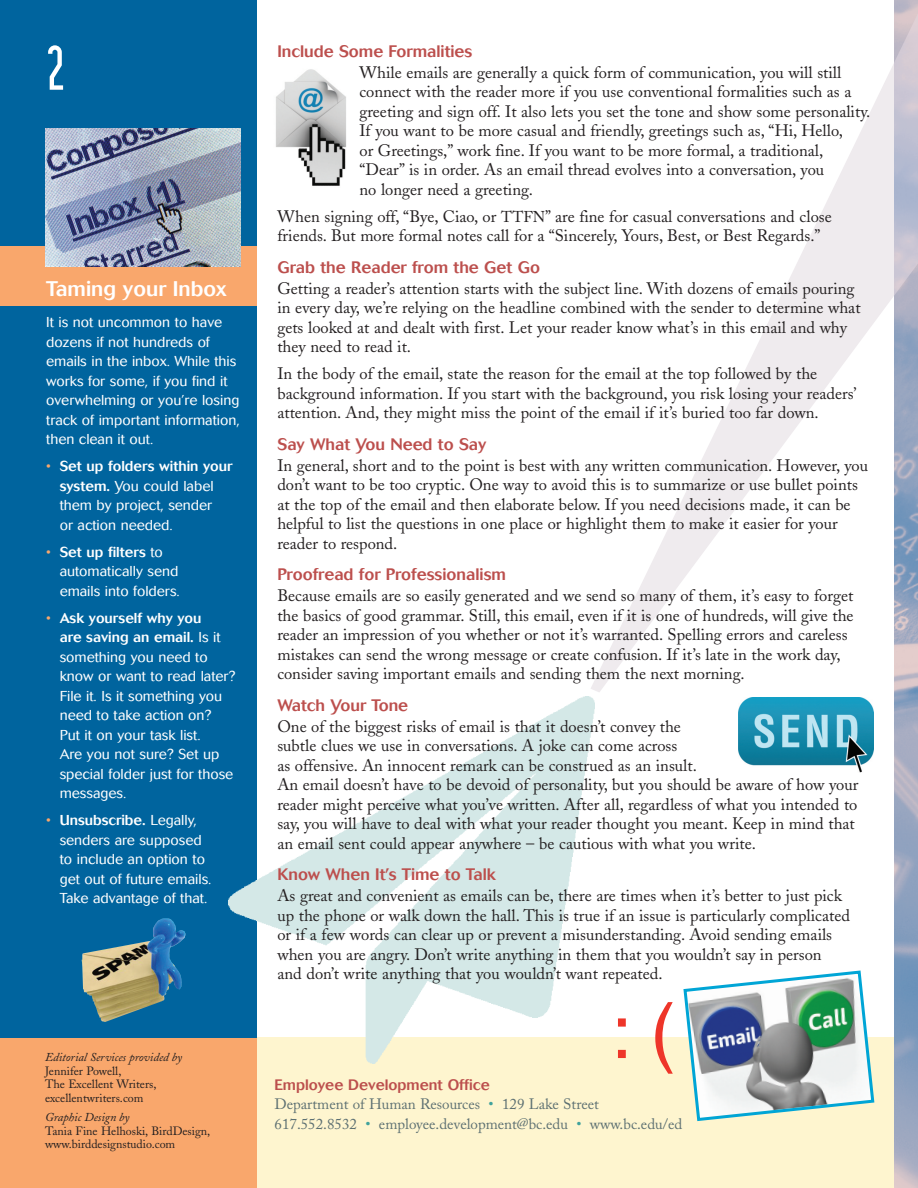
<style>
.page{position:relative;width:918px;height:1188px;background:#fff}
.page>*{position:absolute;margin:0;border:0;box-sizing:border-box;transform-origin:0 0}
.t1{font:76.8px "Helvetica";color:#ee3529}
.t2{font:700 75px "Modula";color:#fff}
.t3{font:500 21px "Cosmos";color:#fff}
.t4{font:16.5px/19.5px "Adobe Caslon";color:#231f20}
.t5{font:500 16.5px "Cosmos";color:#bc4f4d}
.t6{font:15px/19.5px "Adobe Caslon";color:#5d7072}
.t7{font:500 15px "Cosmos";color:#bc4f4d}
.t8{font:300 14.25px/19.5px "Cosmos";color:#fff}
.t9{font:12px/13.5px "Adobe Caslon";color:#231f20}
.t10{font:italic 12px "Adobe Caslon";color:#231f20}
.s1{color:#f9a76c}
.s2{font-weight:500}
.s3{font-size:15.6px}
.s4{color:#40a29c}
</style>
<div class="page">
<div style="left:246px;top:1038px;width:661px;height:150px;background:#fef5cf"></div>
<img style="left:894px;top:0;width:24px;height:1188px">
<svg style="left:591px;top:8px;width:327px;height:685px"></svg>
<img style="left:894px;top:12px;width:24px;height:284px">
<div style="left:0;top:1035px;width:256px;height:153px;background:#f9a76c"></div>
<div style="left:0;top:0;width:256px;height:1037px;background:#00649e"></div>
<img style="left:228px;top:697px;width:367px;height:366px">
<img style="left:739px;top:698px;width:134px;height:75px">
<div style="left:0;top:246px;width:256px;height:60px;background:#f9a76c"></div>
<svg style="left:682px;top:970px;width:194px;height:152px"></svg>
<img style="left:276px;top:69px;width:71px;height:117px">
<img style="left:82px;top:918px;width:103px;height:104px">
<img style="left:46px;top:128px;width:195px;height:138px">
<h2 class="t2" style="left:47px;top:20px;width:19px">2</h2>
<p class="t3" style="left:46px;top:281px;width:182px">Taming your Inbox</p>
<p class="t8" style="left:46px;top:314px;width:195px">It is not uncommon to have dozens if not hundreds of emails in the inbox. While this works for some, if you find it overwhelming or you’re losing track of important information, then clean it out.</p>
<p class="t8" style="left:60px;top:458px;width:174px;text-indent:-14px"><span class="s1">•</span> <span class="s2">Set up folders within your system.</span> You could label them by project, sender<br>or action needed.</p>
<p class="t8" style="left:60px;top:543px;width:122px;text-indent:-14px"><span class="s1">•</span> <span class="s2">Set up filters</span> to automatically send emails into folders.</p>
<p class="t8" style="left:60px;top:609px;width:178px;text-indent:-14px"><span class="s1">•</span> <span class="s2">Ask yourself why you<br>are saving an email.</span> Is it something you need to know or want to read later?<br>File it. Is it something you need to take action on?<br>Put it on your task list.<br>Are you not sure? Set up special folder just for those messages.</p>
<p class="t8" style="left:60px;top:812px;width:153px;text-indent:-14px"><span class="s1">•</span> <span class="s2">Unsubscribe.</span> Legally, senders are supposed to include an option to get out of future emails.<br>Take advantage of that.</p>
<p class="t10" style="left:45px;top:1053px;width:139px">Editorial Services provided by</p>
<p class="t9" style="left:45px;top:1065px;width:113px">Jennifer Powell,<br>The Excellent Writers, excellentwriters.com</p>
<p class="t10" style="left:45px;top:1113px;width:86px">Graphic Design by</p>
<p class="t9" style="left:45px;top:1125px;width:167px">Tania Fine Helhoski, BirdDesign, www.birddesignstudio.com</p>
<p class="t5" style="left:277px;top:45px;width:197px">Include Some Formalities</p>
<p class="t4" style="left:359px;top:64px;width:513px">While emails are generally a quick form of communication, you will still connect with the reader more if you use conventional formalities such as a greeting and sign off. It also lets you set the tone and show some personality.<br>If you want to be more casual and friendly, greetings such as, “Hi, Hello,<br>or Greetings,” work fine. If you want to be more formal, a traditional, “Dear” is in order. As an email thread evolves into a conversation, you<br>no longer need a greeting.</p>
<p class="t4" style="left:277px;top:208px;width:556px">When signing off, “Bye, Ciao, or <span class="s3">TTFN</span>” are fine for casual conversations and close friends. But more formal notes call for a “Sincerely, Yours, Best, or Best Regards.”</p>
<p class="t5" style="left:277px;top:261px;width:264px">Grab the Reader from the Get Go</p>
<p class="t4" style="left:277px;top:280px;width:585px">Getting a reader’s attention starts with the subject line. With dozens of emails pouring in every day, we’re relying on the headline combined with the sender to determine what gets looked at and dealt with first. Let your reader know what’s in this email and why they need to read it.</p>
<p class="t4" style="left:277px;top:366px;width:581px">In the body of the email, state the reason for the email at the top followed by the background information. If you start with the background, you risk losing your readers’ attention. And, they might miss the point of the email if it’s buried too far down.</p>
<p class="t5" style="left:277px;top:438px;width:211px">Say What You Need to Say</p>
<p class="t4" style="left:277px;top:457px;width:592px">In general, short and to the point is best with any written communication. However, you don’t want to be too cryptic. One way to avoid this is to summarize or use bullet points at the top of the email and then elaborate below. If you need decisions made, it can be helpful to list the questions in one place or highlight them to make it easier for your reader to respond.</p>
<p class="t5" style="left:277px;top:569px;width:230px">Proofread for Professionalism</p>
<p class="t4" style="left:277px;top:588px;width:578px">Because emails are so easily generated and we send so many of them, it’s easy to forget the basics of good grammar. Still, this email, even if it is one of hundreds, will give the reader an impression of you whether or not it’s warranted. Spelling errors and careless mistakes can send the wrong message or create confusion. If it’s late in the work day, consider saving important emails and sending them the next morning.</p>
<p class="t5" style="left:277px;top:699px;width:132px">Watch Your Tone</p>
<p class="t4" style="left:277px;top:718px;width:582px">One of the biggest risks of email is that it doesn’t convey the<br>subtle clues we use in conversations. A joke can come across<br>as offensive. An innocent remark can be construed as an insult.<br>An email doesn’t have to be devoid of personality, but you should be aware of how your reader might perceive what you’ve written. After all, regardless of what you intended to say, you will have to deal with what your reader thought you meant. Keep in mind that an email sent could appear anywhere – be cautious with what you write.</p>
<p class="t5" style="left:277px;top:869px;width:220px">Know When It’s Time to Talk</p>
<p class="t4" style="left:277px;top:888px;width:574px">As great and convenient as emails can be, there are times when it’s better to just pick up the phone or walk down the hall. This is true if an issue is particularly complicated or if a few words can clear up or prevent a misunderstanding. Avoid sending emails when you are angry. Don’t write anything in them that you wouldn’t say in person and don’t write anything that you wouldn’t want repeated.</p>
<h1 class="t1" style="left:609px;top:999px;width:68px">:(</h1>
<p class="t7" style="left:274px;top:1079px;width:217px">Employee Development Office</p>
<p class="t6" style="left:275px;top:1096px;width:409px">Department of Human Resources <span class="s4">•</span> 129 Lake Street<br>617.552.8532 <span class="s4">•</span> employee.development@bc.edu <span class="s4">•</span> www.bc.edu/ed</p>
</div>
